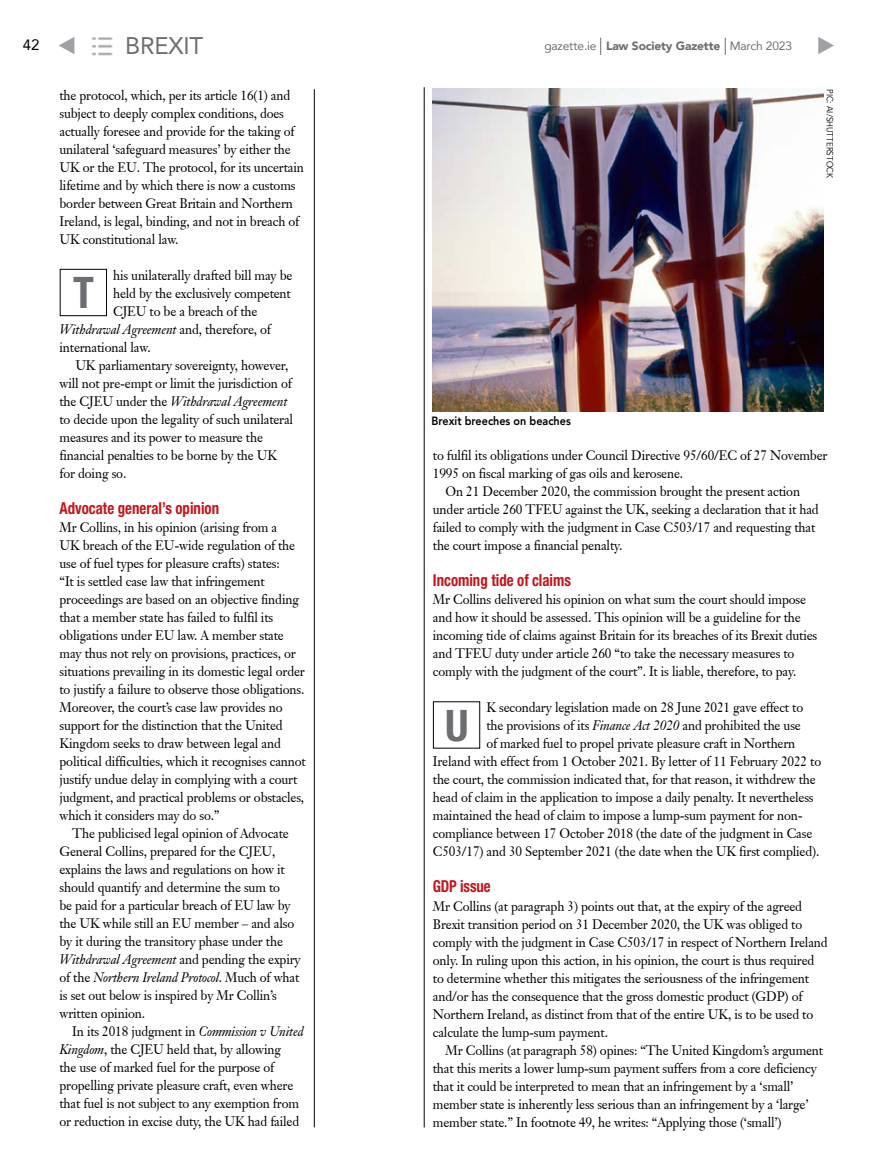
<style>
.page{position:relative;width:893px;height:1170px;background:#fff}
.page>*{position:absolute;margin:0;border:0;box-sizing:border-box;transform-origin:0 0}
.t1{font:700 condensed 43.5px "Helvetica Neue LT";color:#6d6e71}
.t2{font:24px "Avenir";letter-spacing:-.01em;color:#6d6e71}
.t3{font:700 condensed 16.5px "Helvetica Neue LT";color:#c4161c;scale:.9 1}
.t4{font:15px "Avenir";color:#000}
.t5{font:13.5px/18px "Janson S Si";letter-spacing:-.01em;color:#000;scale:.95 1}
.t6{font:italic 13.5px "Janson S Si";letter-spacing:-.01em;color:#000;scale:.95 1}
.t7{font:12px "Avenir";letter-spacing:-.01em;color:#6d6e71}
.t8{font:800 12px "Avenir";color:#000;scale:.9 1}
.t9{font:9px "Avenir";color:#000;scale:.9 1}
.s1{font-style:normal}
.s2{font-style:italic}
.s3{font-weight:900}
</style>
<div class="page">
<svg style="left:600px;top:38px;width:1px;height:17px"></svg>
<svg style="left:725px;top:38px;width:1px;height:17px"></svg>
<img style="left:91px;top:37px;width:22px;height:19px">
<hr style="left:314px;top:89px;width:1px;height:1038px;background:#000">
<hr style="left:424px;top:87px;width:1px;height:1040px;background:#000">
<div style="left:60px;top:269px;width:47px;height:47px;border:1px solid #000"></div>
<div style="left:433px;top:701px;width:47px;height:47px;border:1px solid #000"></div>
<img style="left:433px;top:89px;width:391px;height:322px">
<h2 class="t2" style="left:125px;top:27px;width:80px">BREXIT</h2>
<p class="t5" style="left:60px;top:86px;width:259px">the protocol, which, per its article 16(1) and subject to deeply complex conditions, does actually foresee and provide for the taking of unilateral ‘safeguard measures’ by either the UK or the EU. The protocol, for its uncertain lifetime and by which there is now a customs border between Great Britain and Northern Ireland, is legal, binding, and not in breach of UK constitutional law.</p>
<p class="t5" style="left:113px;top:266px;width:190px">his unilaterally drafted bill may be</p>
<p class="t5" style="left:113px;top:284px;width:189px">held by the exclusively competent</p>
<p class="t5" style="left:113px;top:302px;width:153px">CJEU to be a breach of the</p>
<p class="t6" style="left:60px;top:320px;width:224px">Withdrawal Agreement <span class="s1">and, therefore, of</span></p>
<p class="t5" style="left:60px;top:338px;width:97px">international law.</p>
<p class="t5" style="left:75px;top:356px;width:226px">UK parliamentary sovereignty, however,</p>
<p class="t5" style="left:60px;top:374px;width:246px">will not pre-empt or limit the jurisdiction of</p>
<p class="t6" style="left:60px;top:392px;width:241px"><span class="s1">the CJEU under the</span> Withdrawal Agreement</p>
<p class="t5" style="left:60px;top:410px;width:247px">to decide upon the legality of such unilateral</p>
<p class="t5" style="left:60px;top:428px;width:216px">measures and its power to measure the</p>
<p class="t5" style="left:60px;top:446px;width:230px">financial penalties to be borne by the UK</p>
<p class="t5" style="left:60px;top:464px;width:72px">for doing so.</p>
<p class="t3" style="left:60px;top:498px;width:179px">Advocate general’s opinion</p>
<p class="t5" style="left:60px;top:518px;width:261px">Mr Collins, in his opinion (arising from a<br>UK breach of the EU-wide regulation of the use of fuel types for pleasure crafts) states:<br>“It is settled case law that infringement proceedings are based on an objective finding that a member state has failed to fulfil its obligations under EU law. A member state may thus not rely on provisions, practices, or situations prevailing in its domestic legal order to justify a failure to observe those obligations.<br>Moreover, the court’s case law provides no support for the distinction that the United Kingdom seeks to draw between legal and political difficulties, which it recognises cannot justify undue delay in complying with a court judgment, and practical problems or obstacles, which it considers may do so.”</p>
<p class="t5" style="left:60px;top:824px;width:255px;text-indent:13px">The publicised legal opinion of Advocate General Collins, prepared for the CJEU, explains the laws and regulations on how it should quantify and determine the sum to<br>be paid for a particular breach of EU law by the UK while still an EU member – and also by it during the transitory phase under the <span class="s2">Withdrawal Agreement</span> and pending the expiry of the <span class="s2">Northern Ireland Protocol</span>. Much of what is set out below is inspired by Mr Collin’s written opinion.</p>
<p class="t5" style="left:60px;top:1022px;width:258px;text-indent:13px">In its 2018 judgment in <span class="s2">Commission v United Kingdom</span>, the CJEU held that, by allowing<br>the use of marked fuel for the purpose of propelling private pleasure craft, even where that fuel is not subject to any exemption from or reduction in excise duty, the UK had failed</p>
<p class="t4" style="left:23px;top:33px;width:18px">42</p>
<p class="t7" style="left:544px;top:36px;width:249px">gazette.ie <span class="s3">Law Society Gazette</span> March 2023</p>
<p class="t9" style="left:835px;top:89px;width:101px;rotate:90deg">PIC: AI/SHUTTERSTOCK</p>
<h1 class="t1" style="left:73px;top:266px;width:22px">T</h1>
<p class="t8" style="left:432px;top:411px;width:156px">Brexit breeches on beaches</p>
<p class="t5" style="left:433px;top:446px;width:417px">to fulfil its obligations under Council Directive 95/60/EC of 27 November</p>
<p class="t5" style="left:433px;top:464px;width:265px">1995 on fiscal marking of gas oils and kerosene.</p>
<p class="t5" style="left:446px;top:482px;width:375px">On 21 December 2020, the commission brought the present action</p>
<p class="t5" style="left:433px;top:500px;width:408px">under article 260 TFEU against the UK, seeking a declaration that it had</p>
<p class="t5" style="left:433px;top:518px;width:404px">failed to comply with the judgment in Case C503/17 and requesting that</p>
<p class="t5" style="left:433px;top:536px;width:201px">the court impose a financial penalty.</p>
<p class="t3" style="left:433px;top:570px;width:155px">Incoming tide of claims</p>
<p class="t5" style="left:433px;top:590px;width:406px">Mr Collins delivered his opinion on what sum the court should impose and how it should be assessed. This opinion will be a guideline for the incoming tide of claims against Britain for its breaches of its Brexit duties and TFEU duty under article 260 “to take the necessary measures to comply with the judgment of the court”. It is liable, therefore, to pay.</p>
<p class="t5" style="left:486px;top:698px;width:335px">K secondary legislation made on 28 June 2021 gave effect to</p>
<p class="t5" style="left:486px;top:716px;width:333px">the provisions of its <span class="s2">Finance Act 2020</span> and prohibited the use</p>
<p class="t5" style="left:486px;top:734px;width:327px">of marked fuel to propel private pleasure craft in Northern</p>
<p class="t5" style="left:433px;top:752px;width:410px">Ireland with effect from 1 October 2021. By letter of 11 February 2022 to</p>
<p class="t5" style="left:433px;top:770px;width:405px">the court, the commission indicated that, for that reason, it withdrew the</p>
<p class="t5" style="left:433px;top:788px;width:402px">head of claim in the application to impose a daily penalty. It nevertheless</p>
<p class="t5" style="left:433px;top:806px;width:391px">maintained the head of claim to impose a lump-sum payment for non-</p>
<p class="t5" style="left:433px;top:824px;width:401px">compliance between 17 October 2018 (the date of the judgment in Case</p>
<p class="t5" style="left:433px;top:842px;width:408px">C503/17) and 30 September 2021 (the date when the UK first complied).</p>
<p class="t3" style="left:433px;top:876px;width:66px">GDP issue</p>
<p class="t5" style="left:433px;top:896px;width:417px">Mr Collins (at paragraph 3) points out that, at the expiry of the agreed Brexit transition period on 31 December 2020, the UK was obliged to comply with the judgment in Case C503/17 in respect of Northern Ireland only. In ruling upon this action, in his opinion, the court is thus required to determine whether this mitigates the seriousness of the infringement and/or has the consequence that the gross domestic product (GDP) of Northern Ireland, as distinct from that of the entire UK, is to be used to calculate the lump-sum payment.</p>
<p class="t5" style="left:433px;top:1040px;width:412px;text-indent:13px">Mr Collins (at paragraph 58) opines: “The United Kingdom’s argument that this merits a lower lump-sum payment suffers from a core deficiency that it could be interpreted to mean that an infringement by a ‘small’ member state is inherently less serious than an infringement by a ‘large’ member state.” In footnote 49, he writes: “Applying those (‘small’)</p>
<h1 class="t1" style="left:445px;top:698px;width:25px">U</h1>
</div>
